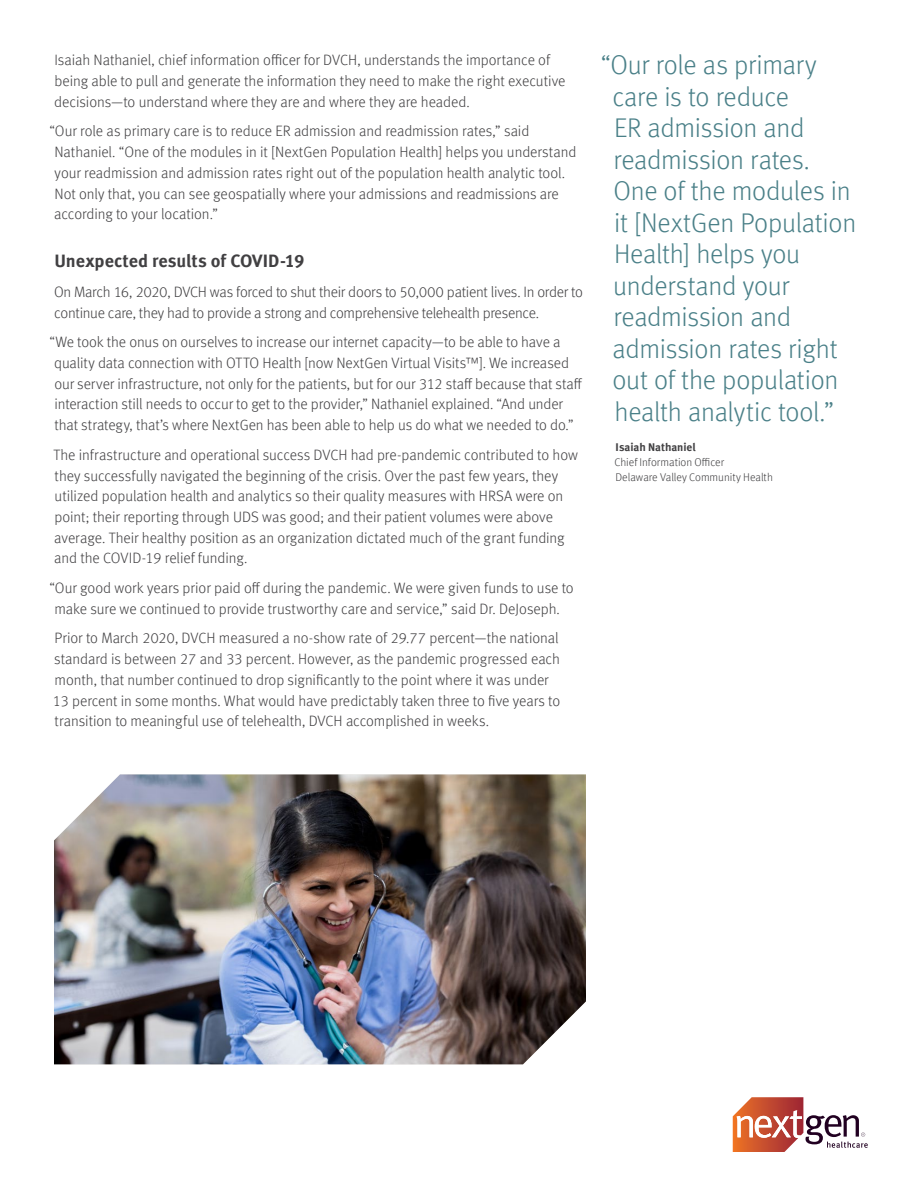
<style>
.page{position:relative;width:918px;height:1188px;background:#fff}
.page>*{position:absolute;margin:0;border:0;box-sizing:border-box;transform-origin:0 0}
.t1{font:300 27px/31.5px "Meta Offc";letter-spacing:-.01em;color:#4a8088}
.t2{font:700 18px "Meta Offc";color:#414042}
.t3{font:300 15px/20.7px "Meta Offc";letter-spacing:-.005em;color:#414042}
.t4{font:300 11.25px/15px "Meta Offc";color:#414042}
.t5{font:700 11.25px "Meta Offc";letter-spacing:-.005em;color:#414042}
</style>
<div class="page">
<img style="left:54px;top:774px;width:532px;height:290px">
<svg style="left:733px;top:1097px;width:135px;height:55px"></svg>
<p class="t3" style="left:54px;top:50px;width:513px">Isaiah Nathaniel, chief information officer for DVCH, understands the importance of being able to pull and generate the information they need to make the right executive decisions—to understand where they are and where they are headed.</p>
<p class="t3" style="left:54px;top:121px;width:524px;text-indent:-5px">“Our role as primary care is to reduce ER admission and readmission rates,” said Nathaniel. “One of the modules in it [NextGen Population Health] helps you understand your readmission and admission rates right out of the population health analytic tool.<br>Not only that, you can see geospatially where your admissions and readmissions are according to your location.”</p>
<p class="t2" style="left:54px;top:250px;width:252px">Unexpected results of COVID-19</p>
<p class="t3" style="left:54px;top:282px;width:530px">On March 16, 2020, DVCH was forced to shut their doors to 50,000 patient lives. In order to continue care, they had to provide a strong and comprehensive telehealth presence.</p>
<p class="t3" style="left:54px;top:332px;width:530px;text-indent:-5px">“We took the onus on ourselves to increase our internet capacity—to be able to have a quality data connection with OTTO Health [now NextGen Virtual Visits™]. We increased our server infrastructure, not only for the patients, but for our 312 staff because that staff interaction still needs to occur to get to the provider,” Nathaniel explained. “And under that strategy, that’s where NextGen has been able to help us do what we needed to do.”</p>
<p class="t3" style="left:53px;top:445px;width:526px">The infrastructure and operational success DVCH had pre-pandemic contributed to how they successfully navigated the beginning of the crisis. Over the past few years, they utilized population health and analytics so their quality measures with HRSA were on point; their reporting through UDS was good; and their patient volumes were above average. Their healthy position as an organization dictated much of the grant funding and the COVID-19 relief funding.</p>
<p class="t3" style="left:49px;top:578px;width:526px;text-align:center">“Our good work years prior paid off during the pandemic. We were given funds to use to make sure we continued to provide trustworthy care and service,” said Dr. DeJoseph.</p>
<p class="t3" style="left:52px;top:628px;width:509px">Prior to March 2020, DVCH measured a no-show rate of 29.77 percent—the national standard is between 27 and 33 percent. However, as the pandemic progressed each month, that number continued to drop significantly to the point where it was under 13 percent in some months. What would have predictably taken three to five years to transition to meaningful use of telehealth, DVCH accomplished in weeks.</p>
<h1 class="t1" style="left:612px;top:50px;width:245px;text-indent:-12px">“Our role as primary care is to reduce<br>ER admission and readmission rates.<br>One of the modules in it [NextGen Population<br>Health] helps you understand your readmission and admission rates right out of the population health analytic tool.”</h1>
<p class="t5" style="left:616px;top:440px;width:82px">Isaiah Nathaniel</p>
<p class="t4" style="left:614px;top:455px;width:160px">Chief Information Officer<br>Delaware Valley Community Health</p>
</div>
